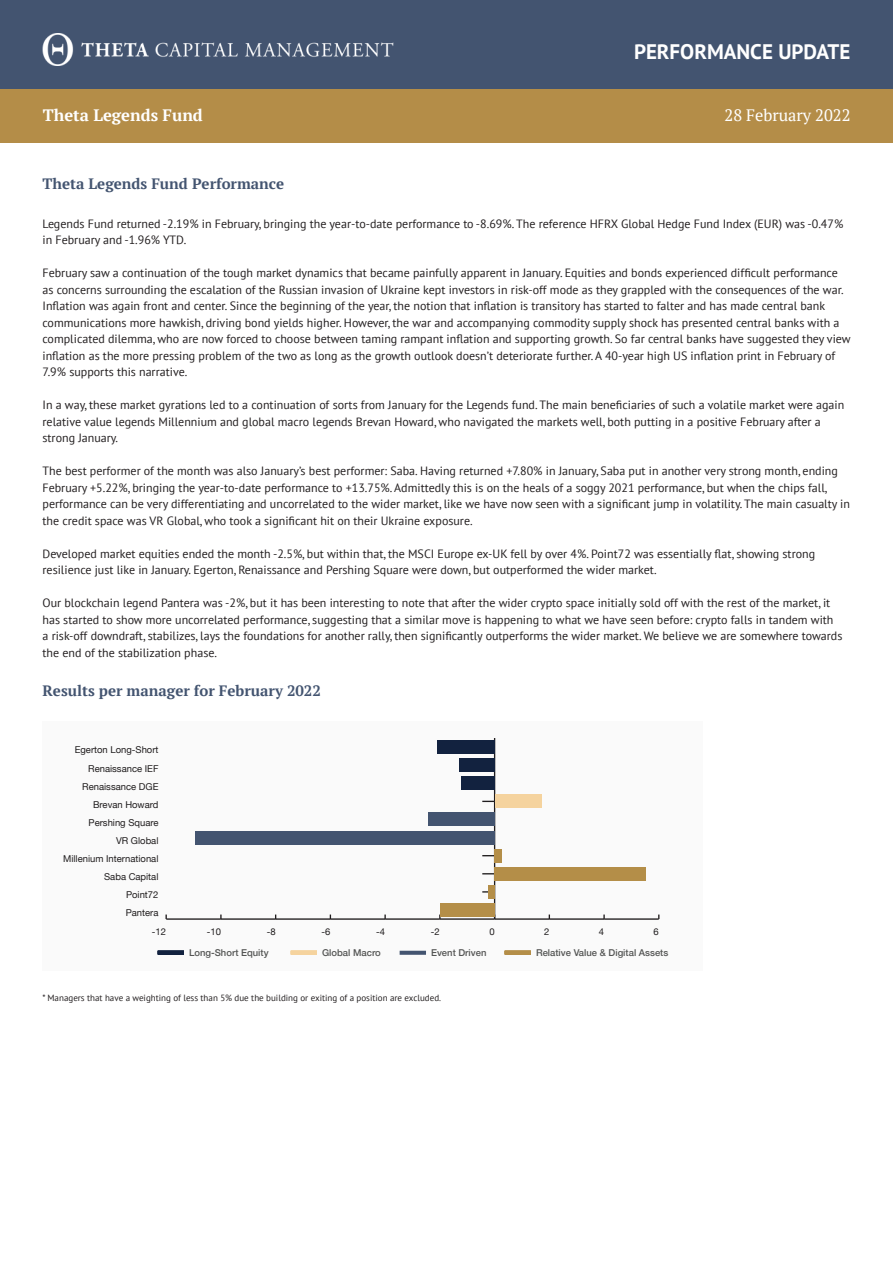
<style>
.page{position:relative;width:893px;height:1263px;background:#fff}
.page>*{position:absolute;margin:0;border:0;box-sizing:border-box;transform-origin:0 0}
.t1{font:700 21px "PT Sans";color:#fff}
.t2{font:700 16.5px "PT Serif";color:#fff}
.t3{font:16.5px "PT Serif";color:#fff}
.t4{font:700 15px "PT Serif";color:#435470}
.t5{font:12px/16.5px "PT Sans";color:#231f20}
.t6{font:9.45px "Helvetica Neue";color:#201d1e}
.t7{font:500 9.45px "Helvetica Neue";color:#545554}
.t8{font:9px "PT Sans";color:#231f20}
</style>
<div class="page">
<div style="left:0;top:88px;width:893px;height:55px;background:#b48d48"></div>
<div style="left:0;top:0;width:893px;height:88px;background:#435470"></div>
<img style="left:43px;top:34px;width:350px;height:32px">
<div style="left:43px;top:721px;width:660px;height:249px;background:#fafafa"></div>
<hr style="left:166px;top:918px;width:493px;height:2px;background:#201d1e">
<hr style="left:494px;top:738px;width:1px;height:181px;background:#201d1e">
<svg style="left:482px;top:916px;width:13px;height:3px"></svg>
<svg style="left:482px;top:873px;width:13px;height:1px"></svg>
<svg style="left:482px;top:855px;width:13px;height:1px"></svg>
<svg style="left:482px;top:801px;width:12px;height:1px"></svg>
<div style="left:437px;top:740px;width:58px;height:13px;background:#12223f"></div>
<div style="left:459px;top:759px;width:36px;height:13px;background:#12223f"></div>
<div style="left:461px;top:777px;width:34px;height:13px;background:#12223f"></div>
<div style="left:495px;top:795px;width:46px;height:13px;background:#f5d39e"></div>
<div style="left:428px;top:813px;width:67px;height:13px;background:#435470"></div>
<div style="left:195px;top:831px;width:300px;height:13px;background:#435470"></div>
<div style="left:495px;top:849px;width:7px;height:13px;background:#b48e48"></div>
<div style="left:495px;top:867px;width:151px;height:13px;background:#b48e48"></div>
<div style="left:489px;top:885px;width:6px;height:13px;background:#b48e48"></div>
<div style="left:440px;top:903px;width:55px;height:13px;background:#b48e48"></div>
<div style="left:158px;top:950px;width:26px;height:5px;background:#12223f"></div>
<svg style="left:400px;top:951px;width:26px;height:4px"></svg>
<div style="left:505px;top:950px;width:26px;height:5px;background:#b48e48"></div>
<div style="left:291px;top:950px;width:26px;height:5px;background:#f5d39e"></div>
<h2 class="t2" style="left:43px;top:104px;width:161px">Theta Legends Fund</h2>
<h1 class="t1" style="left:634px;top:38px;width:218px">PERFORMANCE UPDATE</h1>
<h2 class="t3" style="left:725px;top:104px;width:127px">28 February 2022</h2>
<p class="t4" style="left:43px;top:174px;width:243px">Theta Legends Fund Performance</p>
<p class="t5" style="left:43px;top:215px;width:802px">Legends Fund returned -2.19% in February, bringing the year-to-date performance to -8.69%. The reference HFRX Global Hedge Fund Index (EUR) was -0.47% in February and -1.96% YTD.</p>
<p class="t5" style="left:43px;top:265px;width:810px">February saw a continuation of the tough market dynamics that became painfully apparent in January. Equities and bonds experienced difficult performance as concerns surrounding the escalation of the Russian invasion of Ukraine kept investors in risk-off mode as they grappled with the consequences of the war.<br>Inflation was again front and center. Since the beginning of the year, the notion that inflation is transitory has started to falter and has made central bank communications more hawkish, driving bond yields higher. However, the war and accompanying commodity supply shock has presented central banks with a complicated dilemma, who are now forced to choose between taming rampant inflation and supporting growth. So far central banks have suggested they view inflation as the more pressing problem of the two as long as the growth outlook doesn’t deteriorate further. A 40-year high US inflation print in February of 7.9% supports this narrative.</p>
<p class="t5" style="left:43px;top:397px;width:803px">In a way, these market gyrations led to a continuation of sorts from January for the Legends fund. The main beneficiaries of such a volatile market were again relative value legends Millennium and global macro legends Brevan Howard, who navigated the markets well, both putting in a positive February after a strong January.</p>
<p class="t5" style="left:43px;top:463px;width:809px">The best performer of the month was also January’s best performer: Saba. Having returned +7.80% in January, Saba put in another very strong month, ending February +5.22%, bringing the year-to-date performance to +13.75%. Admittedly this is on the heals of a soggy 2021 performance, but when the chips fall, performance can be very differentiating and uncorrelated to the wider market, like we have now seen with a significant jump in volatility. The main casualty in the credit space was VR Global, who took a significant hit on their Ukraine exposure.</p>
<p class="t5" style="left:43px;top:545px;width:774px">Developed market equities ended the month -2.5%, but within that, the MSCI Europe ex-UK fell by over 4%. Point72 was essentially flat, showing strong resilience just like in January. Egerton, Renaissance and Pershing Square were down, but outperformed the wider market.</p>
<p class="t5" style="left:43px;top:595px;width:801px">Our blockchain legend Pantera was -2%, but it has been interesting to note that after the wider crypto space initially sold off with the rest of the market, it has started to show more uncorrelated performance, suggesting that a similar move is happening to what we have seen before: crypto falls in tandem with a risk-off downdraft, stabilizes, lays the foundations for another rally, then significantly outperforms the wider market. We believe we are somewhere towards the end of the stabilization phase.</p>
<p class="t4" style="left:43px;top:681px;width:280px">Results per manager for February 2022</p>
<p class="t6" style="left:75px;top:743px;width:85px">Egerton Long-Short</p>
<p class="t6" style="left:88px;top:761px;width:72px">Renaissance IEF</p>
<p class="t6" style="left:82px;top:779px;width:78px">Renaissance DGE</p>
<p class="t6" style="left:93px;top:797px;width:67px">Brevan Howard</p>
<p class="t6" style="left:89px;top:816px;width:71px">Pershing Square</p>
<p class="t6" style="left:116px;top:834px;width:44px">VR Global</p>
<p class="t6" style="left:63px;top:852px;width:97px">Millenium International</p>
<p class="t6" style="left:104px;top:870px;width:56px">Saba Capital</p>
<p class="t6" style="left:126px;top:888px;width:34px">Point72</p>
<p class="t6" style="left:126px;top:906px;width:34px">Pantera</p>
<p class="t6" style="left:152px;top:924px;width:16px">-12</p>
<p class="t6" style="left:207px;top:924px;width:16px">-10</p>
<p class="t6" style="left:267px;top:924px;width:10px">-8</p>
<p class="t6" style="left:321px;top:924px;width:10px">-6</p>
<p class="t6" style="left:376px;top:924px;width:10px">-4</p>
<p class="t6" style="left:431px;top:924px;width:10px">-2</p>
<p class="t6" style="left:489px;top:924px;width:7px">0</p>
<p class="t6" style="left:544px;top:924px;width:7px">2</p>
<p class="t6" style="left:599px;top:924px;width:7px">4</p>
<p class="t6" style="left:654px;top:924px;width:7px">6</p>
<p class="t7" style="left:189px;top:945px;width:81px">Long-Short Equity</p>
<p class="t7" style="left:322px;top:945px;width:60px">Global Macro</p>
<p class="t7" style="left:431px;top:945px;width:57px">Event Driven</p>
<p class="t7" style="left:536px;top:945px;width:134px">Relative Value &amp; Digital Assets</p>
<p class="t8" style="left:43px;top:991px;width:400px">* Managers that have a weighting of less than 5% due the building or exiting of a position are excluded.</p>
</div>
